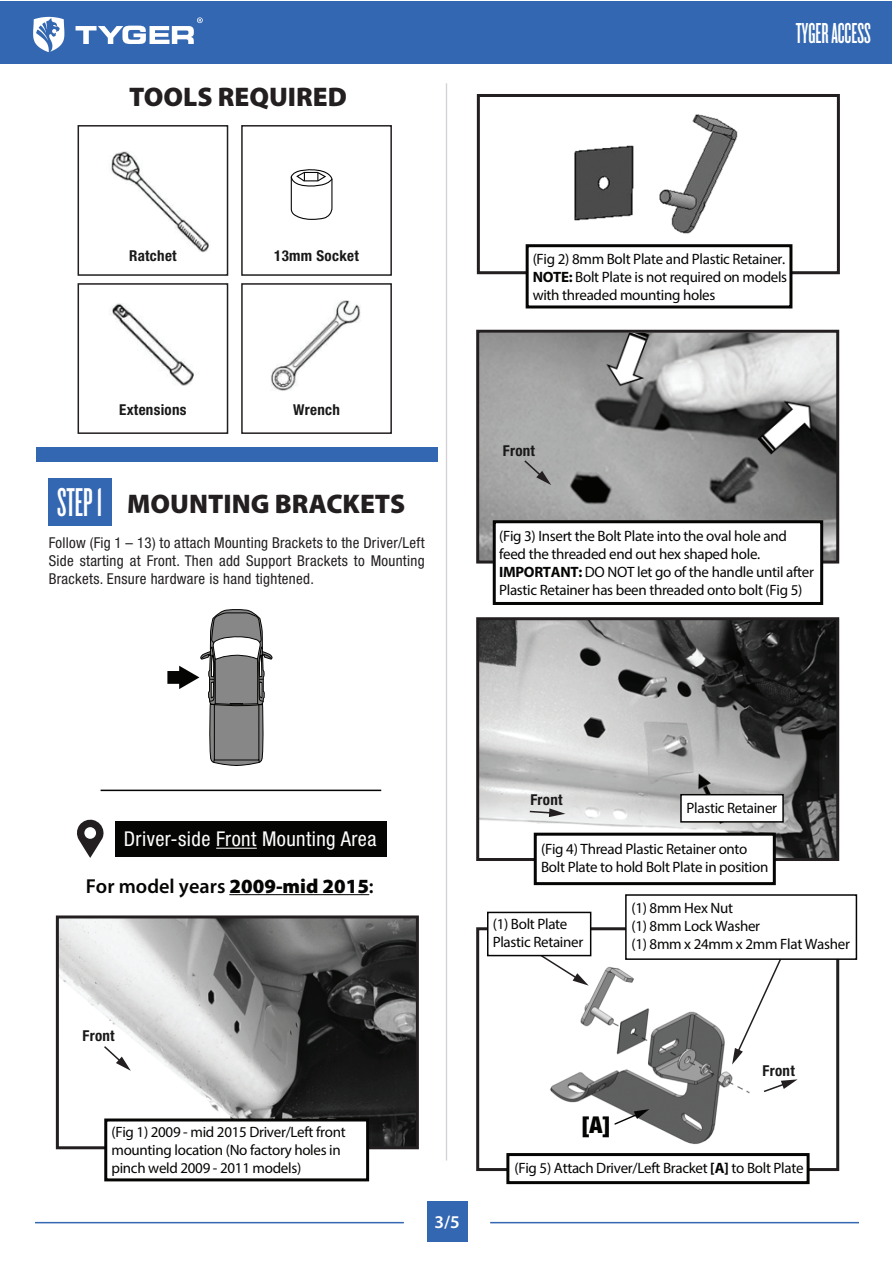
<style>
.page{position:relative;width:893px;height:1263px;background:#fff}
.page>*{position:absolute;margin:0;border:0;box-sizing:border-box;transform-origin:0 0}
.t1{font:30px "Knockout HTF46 Flyweight";color:#fff}
.t2{font:900 27px "Myriad Pro";color:#231f20}
.t3{font:900 condensed 23.25px "Helvetica Neue LT Std";color:#040503}
.t4{font:condensed 20.4px "Helvetica Neue LT Std";letter-spacing:.02em;color:#fff}
.t5{font:600 20.25px "Myriad Pro";color:#050504}
.t6{font:600 18px "Myriad Pro";color:#fff}
.t7{font:15px/18px "Myriad Pro";letter-spacing:-.02em;color:#050504}
.t8{font:condensed 15px/18px "Helvetica Neue LT Std";letter-spacing:.02em;color:#231f20;text-align:justify}
.t9{font:700 condensed 15px "Helvetica Neue LT Std";letter-spacing:.02em;color:#191919}
.s1{font-family:"Knockout HTF46 Flyweight";font-weight:400;font-size:41.85px;color:#fff}
.s2{font-weight:700}
.s3{font-weight:900}
</style>
<div class="page">
<div style="left:0;top:1px;width:892px;height:63px;background:#3367b2"></div>
<svg style="left:33px;top:17px;width:31px;height:35px"></svg>
<svg style="left:76px;top:17px;width:127px;height:27px"></svg>
<div style="left:427px;top:1201px;width:40px;height:40px;background:#3367b2"></div>
<hr style="left:35px;top:1222px;width:369px;height:1px;background:#3367b2">
<hr style="left:490px;top:1222px;width:369px;height:1px;background:#3367b2">
<hr style="left:446px;top:83px;width:1px;height:1077px;background:#d1d2d4">
<img style="left:111px;top:151px;width:98px;height:102px">
<img style="left:271px;top:300px;width:90px;height:91px">
<img style="left:112px;top:303px;width:82px;height:83px">
<div style="left:78px;top:125px;width:150px;height:151px;border:2px solid #231f20"></div>
<div style="left:78px;top:283px;width:150px;height:151px;border:2px solid #231f20"></div>
<div style="left:241px;top:283px;width:151px;height:151px;border:2px solid #231f20"></div>
<div style="left:241px;top:125px;width:151px;height:151px;border:2px solid #231f20"></div>
<svg style="left:290px;top:169px;width:43px;height:51px"></svg>
<div style="left:49px;top:479px;width:63px;height:47px;background:#3367b2"></div>
<div style="left:36px;top:447px;width:401px;height:15px;background:#3367b2"></div>
<hr style="left:101px;top:790px;width:280px;height:1px;background:#040503">
<div style="left:115px;top:821px;width:271px;height:36px;background:#050504"></div>
<svg style="left:77px;top:819px;width:27px;height:39px"></svg>
<hr style="left:216px;top:848px;width:41px;height:1px;background:#fff">
<img style="left:60px;top:919px;width:355px;height:226px">
<div style="left:56px;top:915px;width:363px;height:234px;border:3px solid #231f20"></div>
<div style="left:104px;top:1118px;width:265px;height:63px;background:#fff;border:3px solid #050504"></div>
<svg style="left:102px;top:1044px;width:29px;height:27px"></svg>
<img style="left:480px;top:334px;width:355px;height:225px">
<div style="left:476px;top:330px;width:363px;height:233px;border:3px solid #231f20"></div>
<div style="left:493px;top:520px;width:330px;height:85px;background:#fff;border:3px solid #050504"></div>
<svg style="left:523px;top:459px;width:28px;height:26px"></svg>
<img style="left:480px;top:621px;width:355px;height:236px">
<div style="left:476px;top:617px;width:363px;height:244px;border:3px solid #231f20"></div>
<div style="left:534px;top:833px;width:242px;height:52px;background:#fff;border:3px solid #050504"></div>
<svg style="left:528px;top:808px;width:37px;height:9px"></svg>
<img style="left:525px;top:114px;width:268px;height:156px">
<div style="left:477px;top:94px;width:363px;height:180px;border:3px solid #231f20"></div>
<div style="left:526px;top:244px;width:266px;height:64px;background:#fff;border:3px solid #050504"></div>
<div style="left:680px;top:794px;width:104px;height:29px;background:#fff;border:1px solid #050504"></div>
<img style="left:550px;top:955px;width:200px;height:189px">
<div style="left:476px;top:927px;width:363px;height:244px;border:3px solid #231f20"></div>
<div style="left:506px;top:1153px;width:304px;height:31px;background:#fff;border:3px solid #050504"></div>
<svg style="left:167px;top:609px;width:106px;height:157px"></svg>
<hr style="left:230px;top:894px;width:139px;height:1px;background:#050504">
<svg style="left:529px;top:956px;width:60px;height:29px"></svg>
<svg style="left:732px;top:960px;width:49px;height:104px"></svg>
<div style="left:487px;top:912px;width:104px;height:44px;background:#fff;border:2px solid #050504"></div>
<div style="left:625px;top:894px;width:232px;height:66px;background:#fff;border:2px solid #050504"></div>
<svg style="left:764px;top:1079px;width:34px;height:13px"></svg>
<svg style="left:613px;top:1109px;width:36px;height:17px"></svg>
<h2 class="t2" style="left:129px;top:79px;width:219px">TOOLS REQUIRED</h2>
<p class="t9" style="left:129px;top:246px;width:49px">Ratchet</p>
<p class="t9" style="left:274px;top:246px;width:86px">13mm Socket</p>
<p class="t9" style="left:119px;top:401px;width:69px">Extensions</p>
<p class="t9" style="left:293px;top:401px;width:48px">Wrench</p>
<h2 class="t2" style="left:57px;top:486px;width:350px"><span class="s1">STEP 1</span> MOUNTING BRACKETS</h2>
<p class="t8" style="left:49px;top:533px;width:377px">Follow (Fig 1 – 13) to attach Mounting Brackets to the Driver/Left Side starting at Front. Then add Support Brackets to Mounting Brackets. Ensure hardware is hand tightened.</p>
<h1 class="t1" style="left:796px;top:18px;width:76px">TYGER ACCESS</h1>
<p class="t7" style="left:533px;top:250px;width:256px">(Fig 2) 8mm Bolt Plate and Plastic Retainer.<br><span class="s2">NOTE:</span> Bolt Plate is not required on models with threaded mounting holes</p>
<p class="t9" style="left:503px;top:441px;width:34px">Front</p>
<p class="t7" style="left:499px;top:527px;width:316px">(Fig 3) Insert the Bolt Plate into the oval hole and feed the threaded end out hex shaped hole.<br><span class="s2">IMPORTANT:</span> DO NOT let go of the handle until after Plastic Retainer has been threaded onto bolt (Fig 5)</p>
<h3 class="t4" style="left:124px;top:827px;width:254px">Driver-side Front Mounting Area</h3>
<h3 class="t5" style="left:86px;top:873px;width:290px">For model years <span class="s3">2009-mid 2015</span>:</h3>
<p class="t9" style="left:82px;top:1027px;width:34px">Front</p>
<p class="t7" style="left:111px;top:1122px;width:236px">(Fig 1) 2009 - mid 2015 Driver/Left front mounting location (No factory holes in pinch weld 2009 - 2011 models)</p>
<p class="t9" style="left:530px;top:791px;width:34px">Front</p>
<p class="t7" style="left:686px;top:799px;width:92px">Plastic Retainer</p>
<p class="t7" style="left:541px;top:840px;width:229px">(Fig 4) Thread Plastic Retainer onto<br>Bolt Plate to hold Bolt Plate in position</p>
<p class="t7" style="left:493px;top:915px;width:92px">(1) Bolt Plate<br>Plastic Retainer</p>
<p class="t7" style="left:631px;top:899px;width:220px">(1) 8mm Hex Nut<br>(1) 8mm Lock Washer<br>(1) 8mm x 24mm x 2mm Flat Washer</p>
<p class="t6" style="left:435px;top:1210px;width:27px">3/5</p>
<h3 class="t3" style="left:582px;top:1110px;width:30px">[A]</h3>
<p class="t9" style="left:763px;top:1061px;width:34px">Front</p>
<p class="t7" style="left:514px;top:1158px;width:291px">(Fig 5) Attach Driver/Left Bracket <span class="s2">[A]</span> to Bolt Plate</p>
</div>
